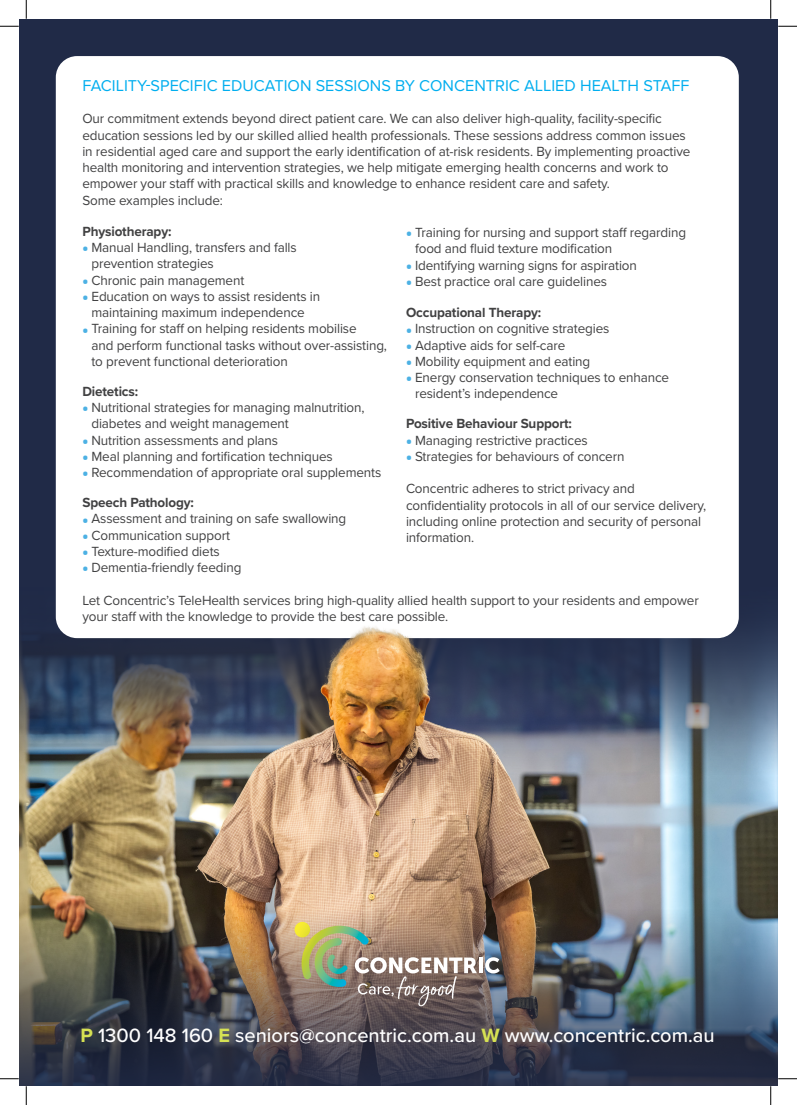
<style>
.page{position:relative;width:797px;height:1105px;background:#fff}
.page>*{position:absolute;margin:0;border:0;box-sizing:border-box;transform-origin:0 0}
.t1{font:500 20px "Proxima Nova";color:#fff}
.t2{font:16.25px "Proxima Nova";color:#00aeef}
.t3{font:13.75px/16.2px "Proxima Nova";letter-spacing:-.01em;color:#414142}
.t4{font:700 13.75px "Proxima Nova";letter-spacing:-.01em;color:#414142}
.s1{font-family:"Carnas";font-weight:500;font-size:16.25px;color:#4cb1e4}
.s2{font-weight:700}
.s3{font-weight:700;color:#d6e153}
</style>
<div class="page">
<div style="left:19px;top:19px;width:758px;height:1067px;background:#202a47"></div>
<img style="left:19px;top:587px;width:758px;height:499px">
<div style="left:56px;top:56px;width:682px;height:582px;background:#fff;border-radius:21px"></div>
<hr style="left:479px;top:957px;width:4px;height:16px;background:#fff">
<svg style="left:485px;top:957px;width:14px;height:16px"></svg>
<svg style="left:294px;top:922px;width:183px;height:84px;background:#9a8c77"></svg>
<img style="left:236px;top:626px;width:318px;height:133px">
<svg style="left:0;top:25px;width:19px;height:2px"></svg>
<svg style="left:778px;top:25px;width:19px;height:2px"></svg>
<svg style="left:0;top:1078px;width:19px;height:1px"></svg>
<svg style="left:778px;top:1078px;width:19px;height:1px"></svg>
<svg style="left:25px;top:0;width:2px;height:19px"></svg>
<svg style="left:25px;top:1086px;width:2px;height:19px"></svg>
<svg style="left:770px;top:0;width:1px;height:19px"></svg>
<svg style="left:770px;top:1086px;width:1px;height:19px"></svg>
<p class="t2" style="left:82px;top:73px;width:608px">FACILITY-SPECIFIC EDUCATION SESSIONS BY CONCENTRIC ALLIED HEALTH STAFF</p>
<p class="t3" style="left:82px;top:110px;width:609px">Our commitment extends beyond direct patient care. We can also deliver high-quality, facility-specific education sessions led by our skilled allied health professionals. These sessions address common issues in residential aged care and support the early identification of at-risk residents. By implementing proactive health monitoring and intervention strategies, we help mitigate emerging health concerns and work to empower your staff with practical skills and knowledge to enhance resident care and safety.<br>Some examples include:</p>
<p class="t4" style="left:82px;top:221px;width:91px">Physiotherapy:</p>
<p class="t3" style="left:91px;top:239px;width:207px;text-indent:-9px"><span class="s1">•</span> Manual Handling, transfers and falls prevention strategies</p>
<p class="t3" style="left:82px;top:271px;width:163px"><span class="s1">•</span> Chronic pain management</p>
<p class="t3" style="left:82px;top:288px;width:239px;text-align:center"><span class="s1">•</span> Education on ways to assist residents in maintaining maximum independence</p>
<p class="t3" style="left:91px;top:320px;width:297px;text-indent:-9px"><span class="s1">•</span> Training for staff on helping residents mobilise<br>and perform functional tasks without over-assisting, to prevent functional deterioration</p>
<p class="t4" style="left:82px;top:381px;width:57px">Dietetics:</p>
<p class="t3" style="left:91px;top:399px;width:274px;text-indent:-9px"><span class="s1">•</span> Nutritional strategies for managing malnutrition, diabetes and weight management</p>
<p class="t3" style="left:82px;top:431px;width:197px"><span class="s1">•</span> Nutrition assessments and plans</p>
<p class="t3" style="left:82px;top:448px;width:252px"><span class="s1">•</span> Meal planning and fortification techniques</p>
<p class="t3" style="left:82px;top:457px;width:300px;line-height:30px"><span class="s1">•</span> Recommendation of appropriate oral supplements<br><span class="s2">Speech Pathology:</span></p>
<p class="t3" style="left:82px;top:510px;width:265px"><span class="s1">•</span> Assessment and training on safe swallowing</p>
<p class="t3" style="left:82px;top:526px;width:149px"><span class="s1">•</span> Communication support</p>
<p class="t3" style="left:82px;top:543px;width:139px"><span class="s1">•</span> Texture-modified diets</p>
<p class="t3" style="left:82px;top:559px;width:160px"><span class="s1">•</span> Dementia-friendly feeding</p>
<p class="t3" style="left:415px;top:224px;width:272px;text-indent:-9px"><span class="s1">•</span> Training for nursing and support staff regarding food and fluid texture modification</p>
<p class="t3" style="left:406px;top:256px;width:232px"><span class="s1">•</span> Identifying warning signs for aspiration</p>
<p class="t3" style="left:406px;top:273px;width:202px"><span class="s1">•</span> Best practice oral care guidelines</p>
<p class="t4" style="left:406px;top:302px;width:137px">Occupational Therapy:</p>
<p class="t3" style="left:406px;top:320px;width:205px"><span class="s1">•</span> Instruction on cognitive strategies</p>
<p class="t3" style="left:406px;top:336px;width:161px"><span class="s1">•</span> Adaptive aids for self-care</p>
<p class="t3" style="left:406px;top:353px;width:186px"><span class="s1">•</span> Mobility equipment and eating</p>
<p class="t3" style="left:415px;top:369px;width:255px;text-indent:-9px"><span class="s1">•</span> Energy conservation techniques to enhance resident’s independence</p>
<p class="t4" style="left:406px;top:414px;width:167px">Positive Behaviour Support:</p>
<p class="t3" style="left:406px;top:431px;width:183px"><span class="s1">•</span> Managing restrictive practices</p>
<p class="t3" style="left:406px;top:448px;width:220px"><span class="s1">•</span> Strategies for behaviours of concern</p>
<p class="t3" style="left:406px;top:480px;width:302px">Concentric adheres to strict privacy and confidentiality protocols in all of our service delivery, including online protection and security of personal information.</p>
<p class="t3" style="left:82px;top:591px;width:618px">Let Concentric’s TeleHealth services bring high-quality allied health support to your residents and empower your staff with the knowledge to provide the best care possible.</p>
<h1 class="t1" style="left:80px;top:1021px;width:635px"><span class="s3">P</span> 1300 148 160 <span class="s3">E</span> seniors@concentric.com.au <span class="s3">W</span> www.concentric.com.au</h1>
</div>
